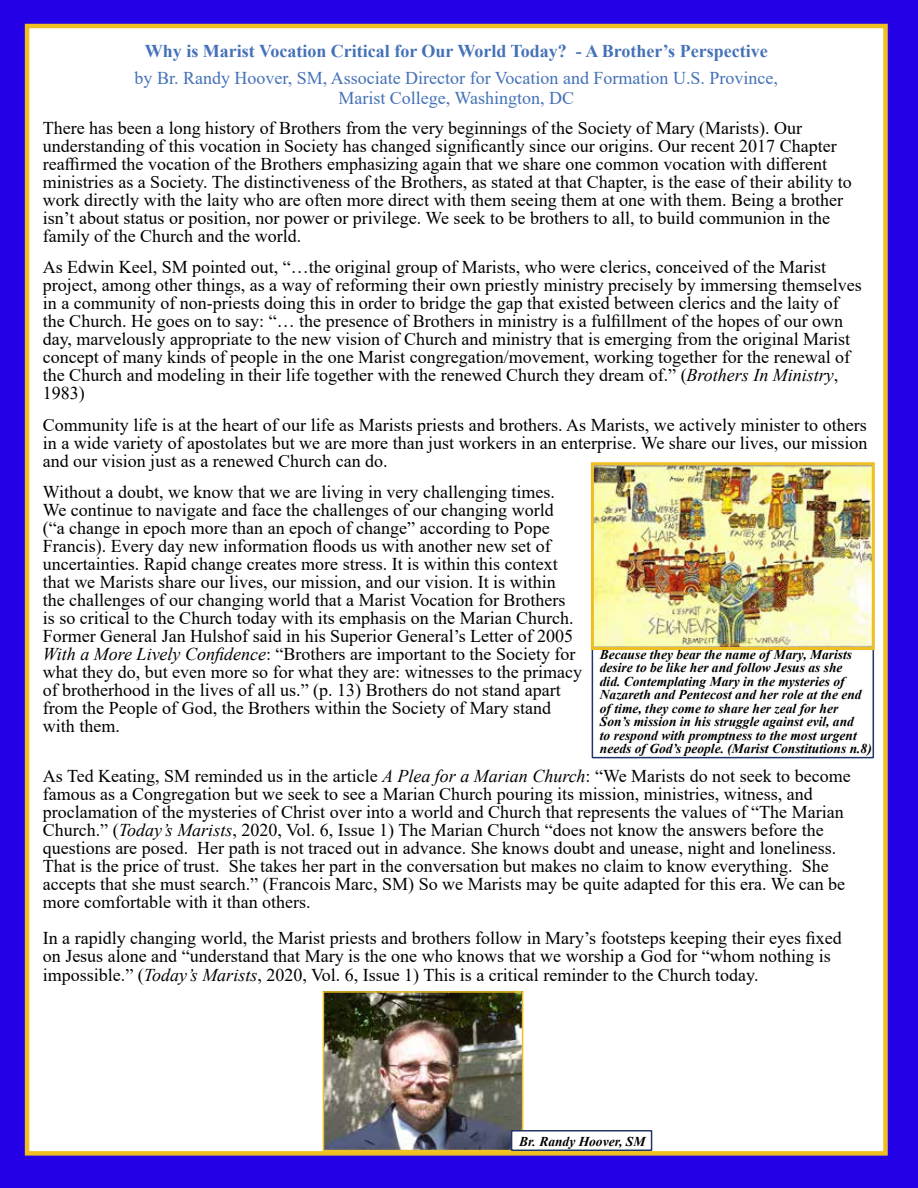
<style>
.page{position:relative;width:918px;height:1188px;background:#2400e6}
.page>*{position:absolute;margin:0;border:0;box-sizing:border-box;transform-origin:0 0}
.t1{font:18px/18px "Times New Roman";color:#000}
.t2{font:18px/19.5px "Times New Roman";color:#4471b8;text-align:center}
.t3{font:700 18px "Times New Roman";color:#4471b8}
.t4{font:italic 700 13.5px/13.5px "Times New Roman";color:#000}
.s1{font-style:italic}
</style>
<div class="page">
<div style="left:24px;top:23px;width:864px;height:1133px;background:#fff"></div>
<div style="left:592px;top:643px;width:281px;height:115px;background:#fff"></div>
<div style="left:592px;top:643px;width:282px;height:115px;border:2px solid #233468"></div>
<img style="left:595px;top:466px;width:276px;height:180px">
<div style="left:591px;top:462px;width:284px;height:188px;border:3px solid #efbf22"></div>
<img style="left:326px;top:994px;width:194px;height:154px">
<div style="left:323px;top:991px;width:200px;height:160px;border:2px solid #efbf22"></div>
<div style="left:512px;top:1131px;width:140px;height:19px;background:#fff"></div>
<div style="left:511px;top:1130px;width:141px;height:21px;border:2px solid #233468"></div>
<p class="t3" style="left:145px;top:38px;width:624px">Why is Marist Vocation Critical for Our World Today? - A Brother’s Perspective</p>
<p class="t2" style="left:135px;top:68px;width:645px">by Br. Randy Hoover, SM, Associate Director for Vocation and Formation U.S. Province,<br>Marist College, Washington, DC</p>
<p class="t1" style="left:43px;top:118px;width:811px">There has been a long history of Brothers from the very beginnings of the Society of Mary (Marists). Our understanding of this vocation in Society has changed significantly since our origins. Our recent 2017 Chapter reaffirmed the vocation of the Brothers emphasizing again that we share one common vocation with different ministries as a Society. The distinctiveness of the Brothers, as stated at that Chapter, is the ease of their ability to work directly with the laity who are often more direct with them seeing them at one with them. Being a brother isn’t about status or position, nor power or privilege. We seek to be brothers to all, to build communion in the family of the Church and the world.</p>
<p class="t1" style="left:43px;top:258px;width:820px">As Edwin Keel, SM pointed out, “…the original group of Marists, who were clerics, conceived of the Marist project, among other things, as a way of reforming their own priestly ministry precisely by immersing themselves in a community of non-priests doing this in order to bridge the gap that existed between clerics and the laity of the Church. He goes on to say: “… the presence of Brothers in ministry is a fulfillment of the hopes of our own day, marvelously appropriate to the new vision of Church and ministry that is emerging from the original Marist concept of many kinds of people in the one Marist congregation/movement, working together for the renewal of the Church and modeling in their life together with the renewed Church they dream of.” (<span class="s1">Brothers In Ministry</span>, 1983)</p>
<p class="t1" style="left:43px;top:415px;width:826px;text-align:justify">Community life is at the heart of our life as Marists priests and brothers. As Marists, we actively minister to others in a wide variety of apostolates but we are more than just workers in an enterprise. We share our lives, our mission and our vision just as a renewed Church can do.</p>
<p class="t1" style="left:43px;top:483px;width:541px">Without a doubt, we know that we are living in very challenging times.<br>We continue to navigate and face the challenges of our changing world<br>(“a change in epoch more than an epoch of change” according to Pope Francis). Every day new information floods us with another new set of uncertainties. Rapid change creates more stress. It is within this context that we Marists share our lives, our mission, and our vision. It is within the challenges of our changing world that a Marist Vocation for Brothers<br>is so critical to the Church today with its emphasis on the Marian Church.<br>Former General Jan Hulshof said in his Superior General’s Letter of 2005<br><span class="s1">With a More Lively Confidence</span>: “Brothers are important to the Society for what they do, but even more so for what they are: witnesses to the primacy of brotherhood in the lives of all us.” (p. 13) Brothers do not stand apart from the People of God, the Brothers within the Society of Mary stand with them.</p>
<p class="t1" style="left:43px;top:766px;width:809px">As Ted Keating, SM reminded us in the article <span class="s1">A Plea for a Marian Church</span>: “We Marists do not seek to become famous as a Congregation but we seek to see a Marian Church pouring its mission, ministries, witness, and proclamation of the mysteries of Christ over into a world and Church that represents the values of “The Marian Church.” (<span class="s1">Today’s Marists</span>, 2020, Vol. 6, Issue 1) The Marian Church “does not know the answers before the questions are posed. Her path is not traced out in advance. She knows doubt and unease, night and loneliness.<br>That is the price of trust. She takes her part in the conversation but makes no claim to know everything. She accepts that she must search.” (Francois Marc, SM) So we Marists may be quite adapted for this era. We can be more comfortable with it than others.</p>
<p class="t1" style="left:43px;top:928px;width:800px;line-height:18.8px">In a rapidly changing world, the Marist priests and brothers follow in Mary’s footsteps keeping their eyes fixed on Jesus alone and “understand that Mary is the one who knows that we worship a God for “whom nothing is impossible.” (<span class="s1">Today’s Marists</span>, 2020, Vol. 6, Issue 1) This is a critical reminder to the Church today.</p>
<p class="t4" style="left:600px;top:647px;width:274px">Because they bear the name of Mary, Marists desire to be like her and follow Jesus as she<br>did. Contemplating Mary in the mysteries of Nazareth and Pentecost and her role at the end of time, they come to share her zeal for her Son’s mission in his struggle against evil, and<br>to respond with promptness to the most urgent needs of God’s people. (Marist Constitutions n.8)</p>
<p class="t4" style="left:519px;top:1134px;width:128px">Br. Randy Hoover, SM</p>
</div>
